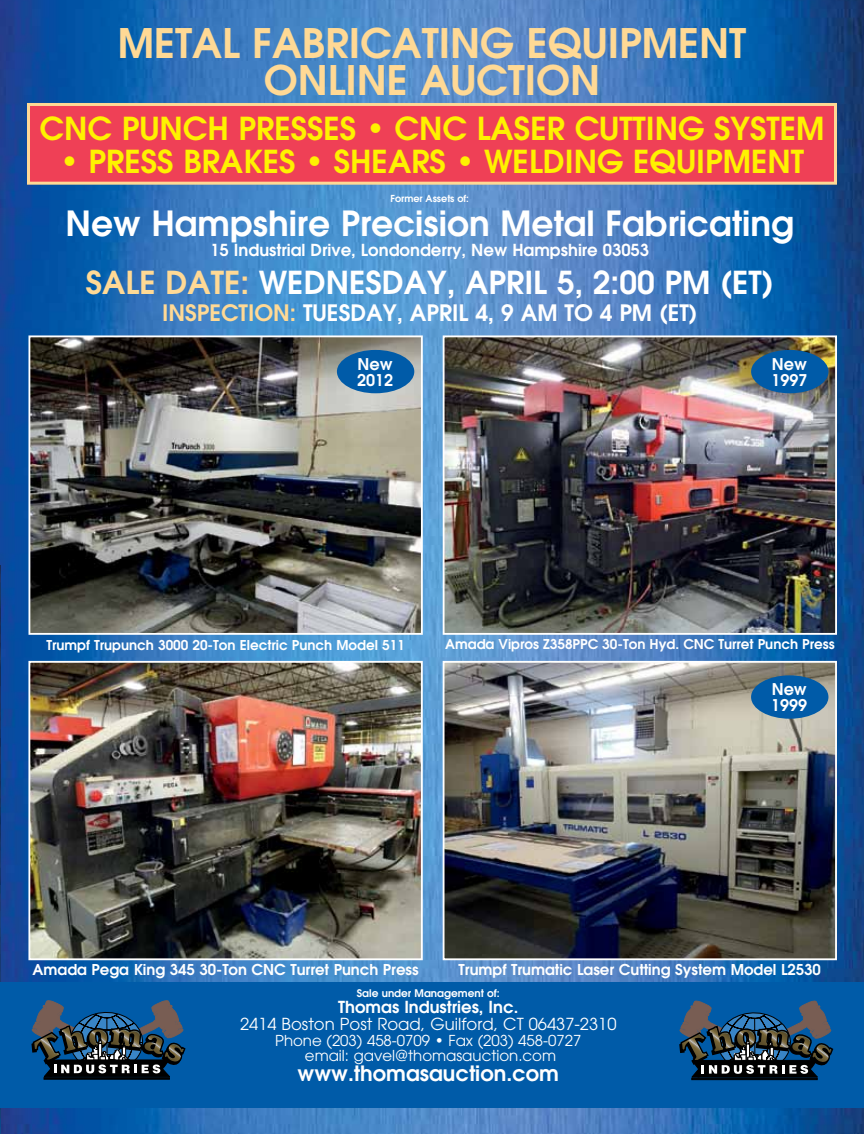
<style>
.page{position:relative;width:864px;height:1134px;background:#fff}
.page>*{position:absolute;margin:0;border:0;box-sizing:border-box;transform-origin:0 0}
.t1{font:600 40.5px/37.5px "Avant Garde";color:#ffd995;text-align:center}
.t2{font:600 34.5px "Avant Garde";color:#fff}
.t3{font:600 31.5px "Avant Garde";color:#fff200}
.t4{font:600 31.5px "Avant Garde";color:#fff}
.t5{font:600 22.5px "Avant Garde";color:#fff}
.t6{font:600 21px "Avant Garde";color:#fff}
.t7{font:600 16.5px "Avant Garde";color:#fff}
.t8{font:16.5px "Avant Garde";color:#fff}
.t9{font:600 16.05px/16px "Avant Garde";color:#fff}
.t10{font:15px/15px "Avant Garde";color:#fff;text-align:center}
.t11{font:600 14.85px "Avant Garde";color:#fff}
.t12{font:600 13.5px "Avant Garde";color:#fff}
.t13{font:600 10.5px "Avant Garde";color:#fff}
.t14{font:600 9.6px "Avant Garde";color:#fff}
.s1{color:#ffd995}
</style>
<div class="page">
<img style="left:0;top:0;width:864px;height:1134px">
<div style="left:28px;top:104px;width:807px;height:79px;background:#ef4056"></div>
<div style="left:27px;top:103px;width:810px;height:82px;border:3px solid #ffd995"></div>
<div style="left:1px;top:983px;width:863px;height:125px;background:#005ba8"></div>
<hr style="left:44px;top:1078px;width:126px;height:1px;background:#000">
<svg style="left:31px;top:1000px;width:155px;height:78px"></svg>
<hr style="left:692px;top:1078px;width:125px;height:2px;background:#000">
<svg style="left:679px;top:1000px;width:155px;height:79px"></svg>
<img style="left:0;top:566px;width:1px;height:568px">
<div style="left:0;top:982px;width:7px;height:126px;background:#005ba8"></div>
<img style="left:32px;top:338px;width:388px;height:294px">
<div style="left:29px;top:335px;width:394px;height:300px;border:2px solid #fff"></div>
<div style="left:337px;top:350px;width:77px;height:43px;background:#005ba8;border-radius:50%"></div>
<img style="left:31px;top:664px;width:389px;height:293px">
<div style="left:28px;top:661px;width:395px;height:299px;border:2px solid #fff"></div>
<img style="left:446px;top:338px;width:388px;height:294px">
<div style="left:443px;top:335px;width:394px;height:300px;border:2px solid #fff"></div>
<div style="left:751px;top:350px;width:77px;height:43px;background:#005ba8;border-radius:50%"></div>
<img style="left:446px;top:664px;width:388px;height:293px">
<div style="left:443px;top:661px;width:394px;height:299px;border:2px solid #fff"></div>
<div style="left:751px;top:675px;width:77px;height:44px;background:#005ba8;border-radius:50%"></div>
<h1 class="t1" style="left:118px;top:24px;width:630px">METAL FABRICATING EQUIPMENT<br>ONLINE AUCTION</h1>
<h3 class="t3" style="left:40px;top:108px;width:786px">CNC PUNCH PRESSES • CNC LASER CUTTING SYSTEM</h3>
<h3 class="t3" style="left:60px;top:141px;width:745px">• PRESS BRAKES • SHEARS • WELDING EQUIPMENT</h3>
<p class="t14" style="left:391px;top:193px;width:80px">Former Assets of:</p>
<h2 class="t2" style="left:66px;top:201px;width:730px">New Hampshire Precision Metal Fabricating</h2>
<p class="t7" style="left:210px;top:239px;width:440px">15 Industrial Drive, Londonderry, New Hampshire 03053</p>
<h3 class="t4" style="left:86px;top:262px;width:689px"><span class="s1">SALE DATE:</span> WEDNESDAY, APRIL 5, 2:00 PM (ET)</h3>
<h3 class="t5" style="left:162px;top:298px;width:537px"><span class="s1">INSPECTION:</span> TUESDAY, APRIL 4, 9 AM TO 4 PM (ET)</h3>
<p class="t9" style="left:357px;top:355px;width:38px">New<br>2012</p>
<p class="t9" style="left:771px;top:355px;width:38px">New<br>1997</p>
<p class="t12" style="left:46px;top:636px;width:360px">Trumpf Trupunch 3000 20-Ton Electric Punch Model 511</p>
<p class="t12" style="left:445px;top:635px;width:391px">Amada Vipros Z358PPC 30-Ton Hyd. CNC Turret Punch Press</p>
<p class="t9" style="left:771px;top:681px;width:38px">New<br>1999</p>
<p class="t11" style="left:33px;top:960px;width:388px">Amada Pega King 345 30-Ton CNC Turret Punch Press</p>
<p class="t11" style="left:459px;top:960px;width:364px">Trumpf Trumatic Laser Cutting System Model L2530</p>
<p class="t13" style="left:357px;top:986px;width:144px">Sale under Management of:</p>
<p class="t7" style="left:338px;top:996px;width:182px">Thomas Industries, Inc.</p>
<p class="t8" style="left:240px;top:1014px;width:378px">2414 Boston Post Road, Guilford, CT 06437-2310</p>
<p class="t10" style="left:275px;top:1033px;width:308px">Phone (203) 458-0709 • Fax (203) 458-0727 email: gavel@thomasauction.com</p>
<h3 class="t6" style="left:298px;top:1059px;width:263px">www.thomasauction.com</h3>
</div>
